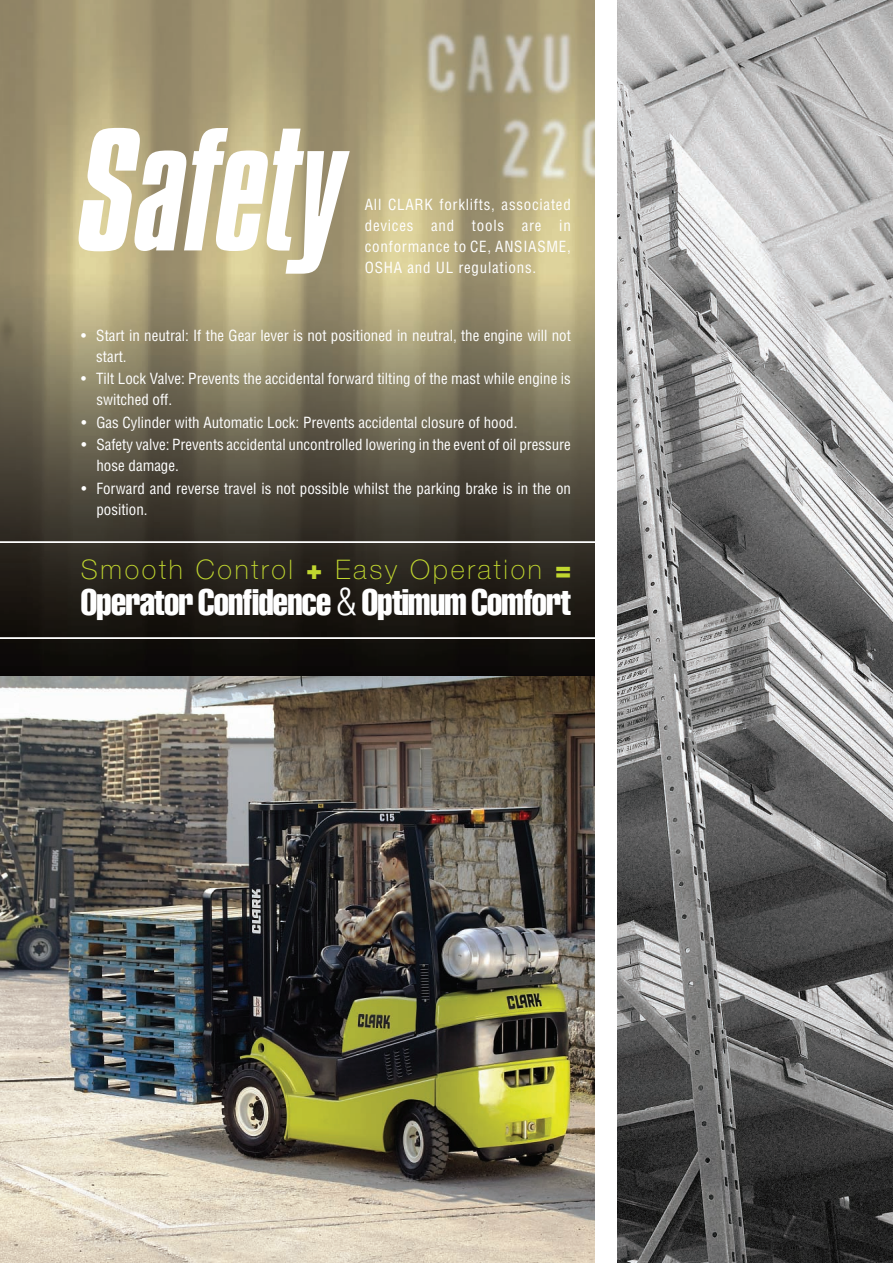
<style>
.page{position:relative;width:893px;height:1263px;background:#fff}
.page>*{position:absolute;margin:0;border:0;box-sizing:border-box;transform-origin:0 0}
.t1{font:italic 150px "Compacta BT";color:#fff}
.t2{font:extra-condensed 36px "Helvetica";letter-spacing:-.025em;color:#fff}
.t3{font:100 27px "Helvetica Neue";letter-spacing:.1em;color:#c1d72f}
.t4{font:condensed 15px/21px "Helvetica";color:#fff}
.s1{font-weight:900}
.s2{font-weight:300;font-stretch:condensed}
</style>
<div class="page">
<img style="left:617px;top:0;width:276px;height:1263px">
<img style="left:0;top:0;width:595px;height:677px">
<img style="left:0;top:677px;width:595px;height:586px">
<svg style="left:0;top:541px;width:595px;height:98px;background:#29251f"></svg>
<h1 class="t1" style="left:81px;top:103px;width:266px">Safety</h1>
<p class="t4" style="left:365px;top:193px;width:208px;text-align:justify">All CLARK forklifts, associated devices and tools are in conformance to CE, ANSIASME, OSHA and UL regulations.</p>
<p class="t4" style="left:96px;top:325px;width:476px;text-indent:-15px">• Start in neutral: If the Gear lever is not positioned in neutral, the engine will not start.</p>
<p class="t4" style="left:96px;top:368px;width:476px;text-indent:-15px">• Tilt Lock Valve: Prevents the accidental forward tilting of the mast while engine is switched off.</p>
<p class="t4" style="left:81px;top:412px;width:438px">• Gas Cylinder with Automatic Lock: Prevents accidental closure of hood.</p>
<p class="t4" style="left:96px;top:434px;width:476px;text-indent:-15px">• Safety valve: Prevents accidental uncontrolled lowering in the event of oil pressure hose damage.</p>
<p class="t4" style="left:96px;top:478px;width:476px;text-indent:-15px">• Forward and reverse travel is not possible whilst the parking brake is in the on position.</p>
<h3 class="t3" style="left:81px;top:554px;width:492px">Smooth Control <span class="s1">+</span> Easy Operation <span class="s1">=</span></h3>
<h2 class="t2" style="left:81px;top:582px;width:492px">Operator Confidence <span class="s2">&amp;</span> Optimum Comfort</h2>
</div>
